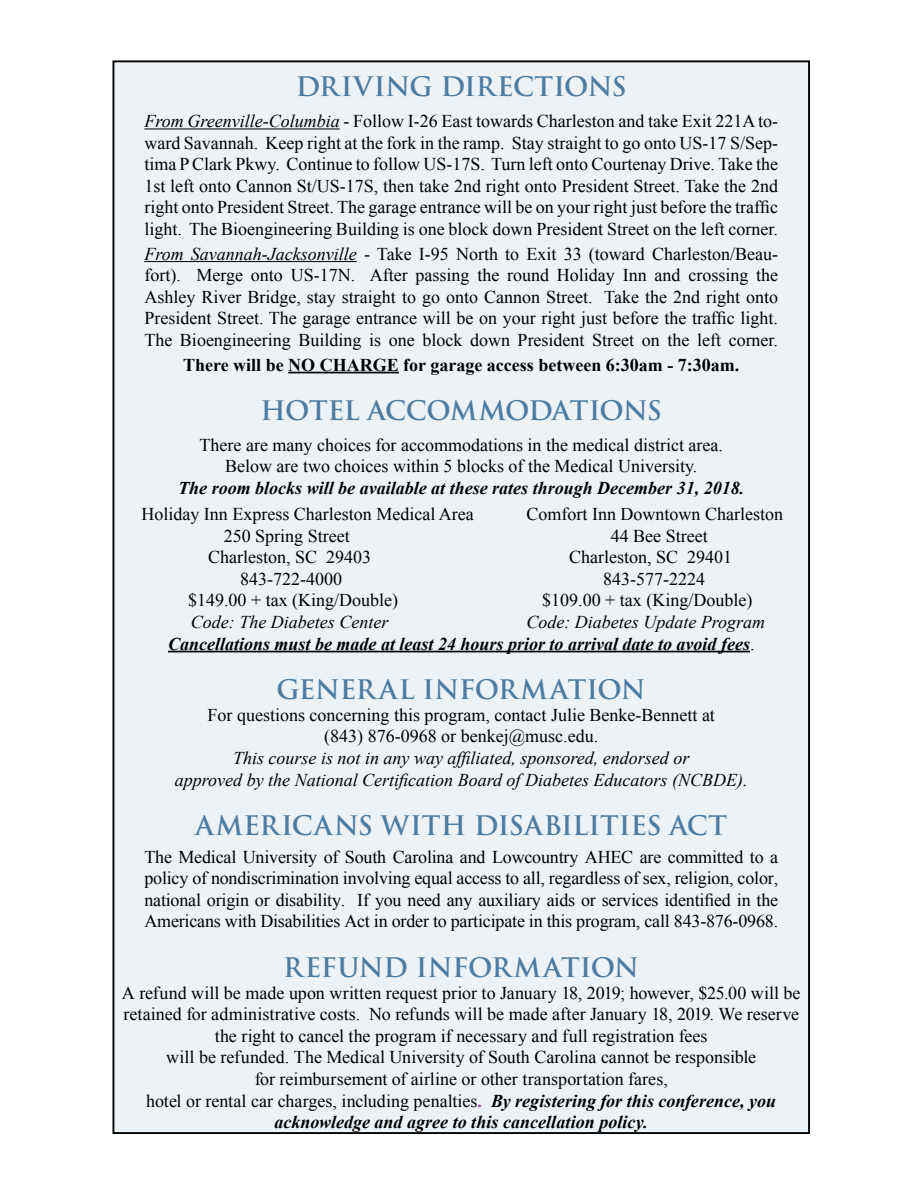
<style>
.page{position:relative;width:918px;height:1188px;background:#fff}
.page>*{position:absolute;margin:0;border:0;box-sizing:border-box;transform-origin:0 0}
.t1{font:700 26.25px "Trajan Pro";letter-spacing:-.01em;color:#4d7ca2}
.t2{font:18px/21.6px "Times New Roman";color:#000;text-align:justify}
.t3{font:italic 700 18px/21.6px "Times New Roman";color:#000}
.t4{font:italic 18px/21.6px "Times New Roman";color:#000;text-align:center}
.t5{font:700 18px "Times New Roman";color:#000}
.s1{font-style:italic}
.s2{font-weight:400}
.s3{font-weight:400;font-style:normal}
.s4{font-weight:700;color:#9a4e9e}
.s5{font-weight:700;font-style:italic}
</style>
<div class="page">
<div style="left:113px;top:61px;width:696px;height:1072px;background:#edf2f6"></div>
<hr style="left:144px;top:129px;width:196px;height:1px;background:#000">
<hr style="left:144px;top:261px;width:213px;height:1px;background:#000">
<hr style="left:288px;top:372px;width:111px;height:1px;background:#000">
<hr style="left:168px;top:651px;width:582px;height:1px;background:#000">
<h1 class="t1" style="left:296px;top:71px;width:332px">DRIVING DIRECTIONS</h1>
<p class="t2" style="left:144px;top:110px;width:635px"><span class="s1">From Greenville-Columbia</span> - Follow I-26 East towards Charleston and take Exit 221A to&shy;ward Savannah. Keep right at the fork in the ramp. Stay straight to go onto US-17 S/Sep&shy;tima P Clark Pkwy. Continue to follow US-17S. Turn left onto Courtenay Drive. Take the 1st left onto Cannon St/US-17S, then take 2nd right onto President Street. Take the 2nd right onto President Street. The garage entrance will be on your right just before the traffic light. The Bioengineering Building is one block down President Street on the left corner.</p>
<p class="t2" style="left:144px;top:243px;width:635px"><span class="s1">From Savannah-Jacksonville</span> - Take I-95 North to Exit 33 (toward Charleston/Beau&shy;fort). Merge onto US-17N. After passing the round Holiday Inn and crossing the Ashley River Bridge, stay straight to go onto Cannon Street. Take the 2nd right onto President Street. The garage entrance will be on your right just before the traffic light.<br>The Bioengineering Building is one block down President Street on the left corner.</p>
<p class="t5" style="left:183px;top:352px;width:558px">There will be NO CHARGE for garage access between 6:30am - 7:30am.</p>
<h1 class="t1" style="left:260px;top:394px;width:403px">HOTEL ACCOMMODATIONS</h1>
<p class="t2" style="left:200px;top:434px;width:525px;text-align:center">There are many choices for accommodations in the medical district area.<br>Below are two choices within 5 blocks of the Medical University.</p>
<p class="t3" style="left:178px;top:477px;width:568px">The room blocks will be available at these rates through December 31, 2018.</p>
<p class="t2" style="left:141px;top:503px;width:334px">Holiday Inn Express Charleston Medical Area</p>
<p class="t2" style="left:527px;top:503px;width:258px">Comfort Inn Downtown Charleston</p>
<p class="t2" style="left:224px;top:525px;width:128px">250 Spring Street</p>
<p class="t2" style="left:611px;top:525px;width:98px">44 Bee Street</p>
<p class="t2" style="left:208px;top:546px;width:165px">Charleston, SC 29403</p>
<p class="t2" style="left:569px;top:546px;width:165px">Charleston, SC 29401</p>
<p class="t2" style="left:240px;top:568px;width:103px">843-722-4000</p>
<p class="t2" style="left:603px;top:568px;width:103px">843-577-2224</p>
<p class="t2" style="left:188px;top:589px;width:212px">$149.00 + tax (King/Double)</p>
<p class="t2" style="left:542px;top:589px;width:212px">$109.00 + tax (King/Double)</p>
<p class="t4" style="left:191px;top:611px;width:199px">Code: The Diabetes Center</p>
<p class="t3" style="left:168px;top:611px;width:599px;text-indent:358px"><span class="s2">Code: Diabetes Update Program<br></span>Cancellations must be made at least 24 hours prior to arrival date to avoid fees<span class="s3">.</span></p>
<h1 class="t1" style="left:277px;top:673px;width:371px">GENERAL INFORMATION</h1>
<p class="t2" style="left:208px;top:704px;width:509px;text-align:center">For questions concerning this program, contact Julie Benke-Bennett at (843) 876-0968 or benkej@musc.edu.</p>
<p class="t4" style="left:175px;top:747px;width:574px">This course is not in any way affiliated, sponsored, endorsed or<br>approved by the National Certification Board of Diabetes Educators (NCBDE).</p>
<h1 class="t1" style="left:195px;top:809px;width:533px">AMERICANS WITH DISABILITIES ACT</h1>
<p class="t2" style="left:144px;top:846px;width:635px">The Medical University of South Carolina and Lowcountry AHEC are committed to a policy of nondiscrimination involving equal access to all, regardless of sex, religion, color, national origin or disability. If you need any auxiliary aids or services identified in the Americans with Disabilities Act in order to participate in this program, call 843-876-0968.</p>
<h1 class="t1" style="left:283px;top:951px;width:357px">REFUND INFORMATION</h1>
<p class="t2" style="left:122px;top:981px;width:680px;text-align:center">A refund will be made upon written request prior to January 18, 2019; however, $25.00 will be retained for administrative costs. No refunds will be made after January 18, 2019. We reserve the right to cancel the program if necessary and full registration fees<br>will be refunded. The Medical University of South Carolina cannot be responsible<br>for reimbursement of airline or other transportation fares,<br>hotel or rental car charges, including penalties<span class="s4">.</span> <span class="s5">By registering for this conference, you acknowledge and agree to this cancellation policy.</span></p>
</div>
